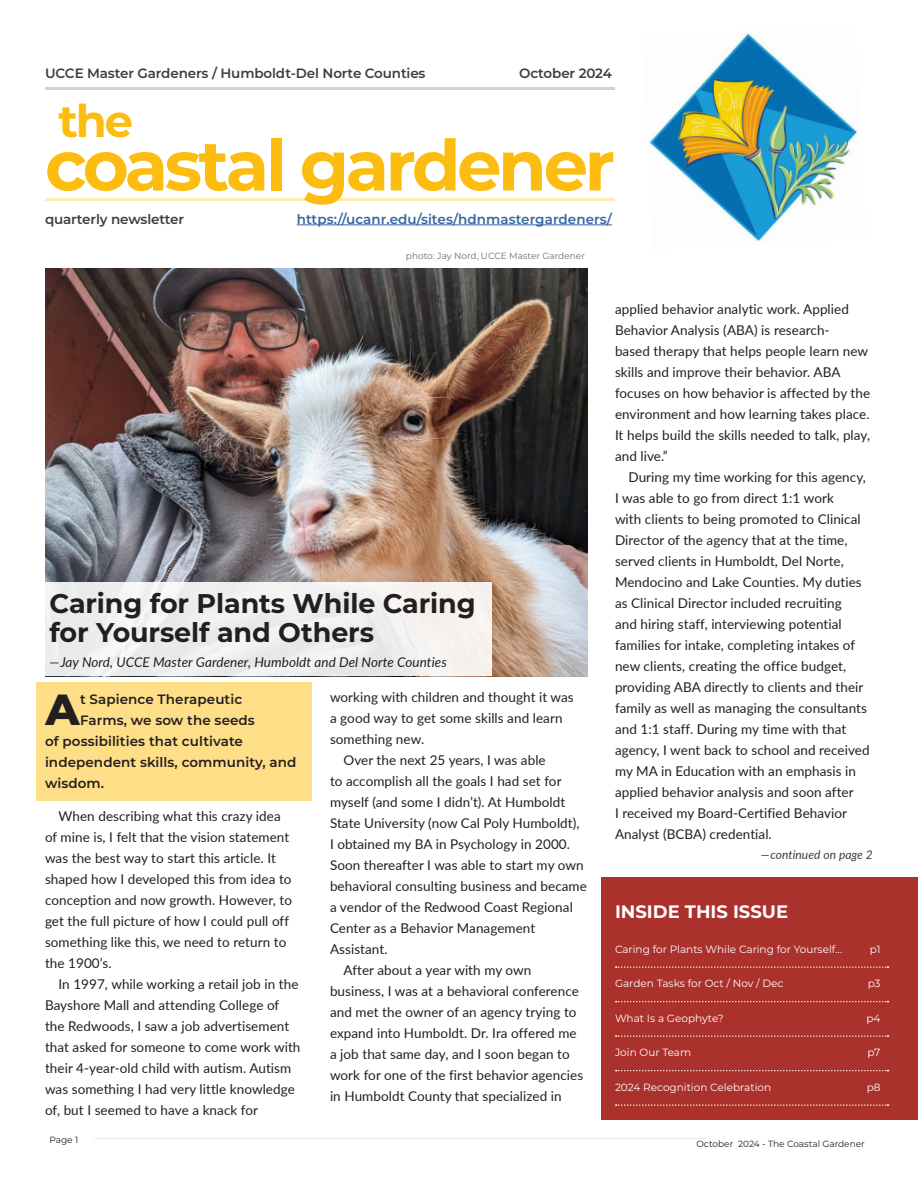
<style>
.page{position:relative;width:918px;height:1188px;background:#fff}
.page>*{position:absolute;margin:0;border:0;box-sizing:border-box;transform-origin:0 0}
.t1{font:700 70.5px "Montserrat";letter-spacing:-.05em;color:#fdbd10}
.t2{font:700 45px "Montserrat";color:#fdbd10}
.t3{font:800 43.5px "Montserrat";color:#231f20}
.t4{font:700 27px/28.5px "Montserrat";letter-spacing:-.005em;color:#231f20}
.t5{font:700 18px "Montserrat";color:#fff}
.t6{font:13.5px/21px "Lato";letter-spacing:.005em;color:#231f20}
.t7{font:600 13.5px "Montserrat";letter-spacing:.005em;color:#231f20}
.t8{font:600 13.5px "Montserrat";letter-spacing:-.01em;color:#3e3e3f}
.t9{font:italic 13.5px "Lato";letter-spacing:.005em;color:#231f20}
.t10{font:600 13.5px "Montserrat";letter-spacing:.005em;color:#3667a4}
.t11{font:italic 12px "Lato";letter-spacing:.005em;color:#3e3e3f}
.t12{font:10.5px "Montserrat";color:#fff}
.t13{font:9px "Montserrat";color:#231f20}
.t14{font:9px "Montserrat";color:#6d6e71}
</style>
<div class="page">
<hr style="left:94px;top:1138px;width:612px;height:1px;background:#e6e7e9">
<hr style="left:45px;top:87px;width:570px;height:3px;background:#d1d2d4">
<hr style="left:45px;top:198px;width:570px;height:3px;background:#ffebb7">
<hr style="left:297px;top:225px;width:315px;height:1px;background:#3667a4">
<div style="left:602px;top:877px;width:316px;height:243px;background:#ab312c"></div>
<svg style="left:616px;top:966px;width:273px;height:2px"></svg>
<svg style="left:616px;top:1001px;width:273px;height:1px"></svg>
<svg style="left:616px;top:1035px;width:273px;height:2px"></svg>
<svg style="left:616px;top:1070px;width:273px;height:1px"></svg>
<svg style="left:616px;top:1104px;width:273px;height:2px"></svg>
<img style="left:649px;top:33px;width:209px;height:208px">
<img style="left:45px;top:268px;width:543px;height:408px">
<div style="left:45px;top:582px;width:446px;height:94px;background:#f0efef"></div>
<div style="left:36px;top:682px;width:276px;height:119px;background:#fede87"></div>
<p class="t8" style="left:45px;top:67px;width:382px">UCCE Master Gardeners / Humboldt-Del Norte Counties</p>
<p class="t8" style="left:519px;top:67px;width:94px">October 2024</p>
<h2 class="t2" style="left:58px;top:99px;width:76px">the</h2>
<h1 class="t1" style="left:45px;top:131px;width:571px">coastal gardener</h1>
<p class="t8" style="left:45px;top:212px;width:141px">quarterly newsletter</p>
<p class="t10" style="left:297px;top:212px;width:317px">https://ucanr.edu/sites/hdnmastergardeners/</p>
<p class="t14" style="left:406px;top:251px;width:180px">photo: Jay Nord, UCCE Master Gardener</p>
<h3 class="t4" style="left:50px;top:590px;width:428px">Caring for Plants While Caring for Yourself and Others</h3>
<p class="t9" style="left:50px;top:657px;width:399px">—Jay Nord, UCCE Master Gardener, Humboldt and Del Norte Counties</p>
<h3 class="t3" style="left:46px;top:690px;width:36px">A</h3>
<p class="t7" style="left:80px;top:693px;width:164px">t Sapience Therapeutic</p>
<p class="t6" style="left:330px;top:688px;width:245px">working with children and thought it was</p>
<p class="t6" style="left:330px;top:709px;width:234px">a good way to get some skills and learn</p>
<p class="t6" style="left:330px;top:730px;width:96px">something new.</p>
<p class="t6" style="left:344px;top:751px;width:204px">Over the next 25 years, I was able</p>
<p class="t6" style="left:330px;top:772px;width:233px">to accomplish all the goals I had set for</p>
<p class="t6" style="left:330px;top:793px;width:237px">myself (and some I didn’t). At Humboldt</p>
<p class="t6" style="left:330px;top:814px;width:251px">State University (now Cal Poly Humboldt),</p>
<p class="t6" style="left:330px;top:835px;width:242px">I obtained my BA in Psychology in 2000.</p>
<p class="t6" style="left:330px;top:856px;width:255px">Soon thereafter I was able to start my own</p>
<p class="t6" style="left:330px;top:877px;width:258px">behavioral consulting business and became</p>
<p class="t6" style="left:330px;top:898px;width:244px">a vendor of the Redwood Coast Regional</p>
<p class="t6" style="left:330px;top:919px;width:207px">Center as a Behavior Management</p>
<p class="t6" style="left:330px;top:940px;width:59px">Assistant.</p>
<p class="t6" style="left:344px;top:961px;width:189px">After about a year with my own</p>
<p class="t6" style="left:330px;top:982px;width:250px">business, I was at a behavioral conference</p>
<p class="t6" style="left:330px;top:1003px;width:248px">and met the owner of an agency trying to</p>
<p class="t6" style="left:330px;top:1024px;width:248px">expand into Humboldt. Dr. Ira offered me</p>
<p class="t6" style="left:330px;top:1045px;width:241px">a job that same day, and I soon began to</p>
<p class="t6" style="left:330px;top:1066px;width:255px">work for one of the first behavior agencies</p>
<p class="t6" style="left:330px;top:1087px;width:233px">in Humboldt County that specialized in</p>
<p class="t7" style="left:80px;top:714px;width:176px">Farms, we sow the seeds</p>
<p class="t7" style="left:45px;top:735px;width:200px">of possibilities that cultivate</p>
<p class="t7" style="left:45px;top:756px;width:253px">independent skills, community, and</p>
<p class="t7" style="left:45px;top:777px;width:61px">wisdom.</p>
<p class="t6" style="left:45px;top:807px;width:248px;text-indent:14px">When describing what this crazy idea of mine is, I felt that the vision statement was the best way to start this article. It shaped how I developed this from idea to conception and now growth. However, to get the full picture of how I could pull off something like this, we need to return to the 1900’s.</p>
<p class="t6" style="left:45px;top:975px;width:257px;text-indent:14px">In 1997, while working a retail job in the Bayshore Mall and attending College of the Redwoods, I saw a job advertisement that asked for someone to come work with their 4-year-old child with autism. Autism was something I had very little knowledge of, but I seemed to have a knack for</p>
<p class="t13" style="left:50px;top:1135px;width:30px">Page 1</p>
<p class="t6" style="left:615px;top:299px;width:257px">applied behavior analytic work. Applied Behavior Analysis (ABA) is research-<br>based therapy that helps people learn new skills and improve their behavior. ABA focuses on how behavior is affected by the environment and how learning takes place.<br>It helps build the skills needed to talk, play, and live.”</p>
<p class="t6" style="left:615px;top:467px;width:256px;text-indent:14px">During my time working for this agency, I was able to go from direct 1:1 work<br>with clients to being promoted to Clinical Director of the agency that at the time, served clients in Humboldt, Del Norte, Mendocino and Lake Counties. My duties as Clinical Director included recruiting<br>and hiring staff, interviewing potential families for intake, completing intakes of new clients, creating the office budget, providing ABA directly to clients and their family as well as managing the consultants and 1:1 staff. During my time with that agency, I went back to school and received my MA in Education with an emphasis in applied behavior analysis and soon after<br>I received my Board-Certified Behavior Analyst (BCBA) credential.</p>
<p class="t11" style="left:761px;top:850px;width:114px">—continued on page 2</p>
<h3 class="t5" style="left:615px;top:903px;width:175px">INSIDE THIS ISSUE</h3>
<p class="t12" style="left:615px;top:944px;width:229px">Caring for Plants While Caring for Yourself…</p>
<p class="t12" style="left:870px;top:944px;width:12px">p1</p>
<p class="t12" style="left:615px;top:979px;width:170px">Garden Tasks for Oct / Nov / Dec</p>
<p class="t12" style="left:868px;top:979px;width:14px">p3</p>
<p class="t12" style="left:615px;top:1013px;width:110px">What Is a Geophyte?</p>
<p class="t12" style="left:866px;top:1013px;width:16px">p4</p>
<p class="t12" style="left:615px;top:1048px;width:78px">Join Our Team</p>
<p class="t12" style="left:867px;top:1048px;width:15px">p7</p>
<p class="t12" style="left:615px;top:1082px;width:158px">2024 Recognition Celebration</p>
<p class="t12" style="left:867px;top:1082px;width:15px">p8</p>
<p class="t13" style="left:696px;top:1139px;width:170px">October 2024 - The Coastal Gardener</p>
</div>
